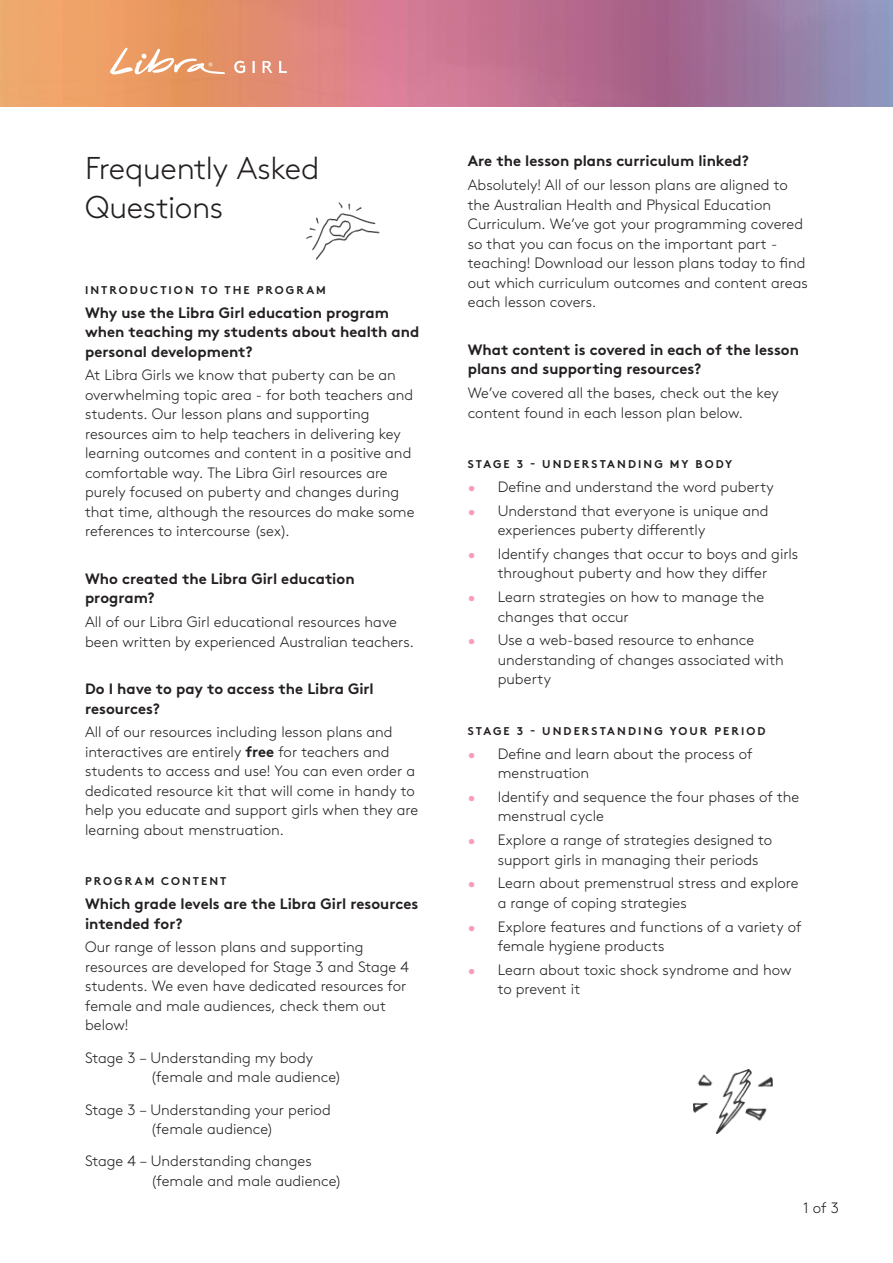
<style>
.page{position:relative;width:893px;height:1263px;background:#fff}
.page>*{position:absolute;margin:0;border:0;box-sizing:border-box;transform-origin:0 0}
.t1{font:300 31.5px/39px "Brown";letter-spacing:-.01em;color:#231f20}
.t2{font:300 15px/19.5px "Brown";color:#231f20}
.t3{font:700 15px/19.5px "Brown";color:#231f20}
.t4{font:700 11.25px "Brown";letter-spacing:.185em;color:#231f20}
.s1{font-weight:700}
.s2{color:#f99cbb}
</style>
<div class="page">
<img style="left:0;top:0;width:893px;height:106px">
<svg style="left:110px;top:48px;width:115px;height:27px"></svg>
<svg style="left:234px;top:61px;width:53px;height:12px"></svg>
<img style="left:307px;top:202px;width:72px;height:57px">
<img style="left:693px;top:1069px;width:80px;height:65px">
<p class="t1" style="left:85px;top:146px;width:236px">Frequently Asked<br>Questions</p>
<p class="t4" style="left:85px;top:281px;width:242px">INTRODUCTION TO THE PROGRAM</p>
<p class="t3" style="left:85px;top:301px;width:336px">Why use the Libra Girl education program when teaching my students about health and personal development?</p>
<p class="t2" style="left:85px;top:364px;width:331px">At Libra Girls we know that puberty can be an overwhelming topic area - for both teachers and students. Our lesson plans and supporting resources aim to help teachers in delivering key learning outcomes and content in a positive and comfortable way. The Libra Girl resources are purely focused on puberty and changes during that time, although the resources do make some references to intercourse (sex).</p>
<p class="t3" style="left:85px;top:567px;width:271px">Who created the Libra Girl education program?</p>
<p class="t2" style="left:85px;top:611px;width:331px">All of our Libra Girl educational resources have been written by experienced Australian teachers.</p>
<p class="t3" style="left:85px;top:678px;width:290px">Do I have to pay to access the Libra Girl resources?</p>
<p class="t2" style="left:85px;top:721px;width:335px">All of our resources including lesson plans and interactives are entirely <span class="s1">free</span> for teachers and students to access and use! You can even order a dedicated resource kit that will come in handy to help you educate and support girls when they are learning about menstruation.</p>
<p class="t4" style="left:85px;top:872px;width:143px">PROGRAM CONTENT</p>
<p class="t3" style="left:85px;top:893px;width:335px">Which grade levels are the Libra Girl resources intended for?</p>
<p class="t2" style="left:85px;top:936px;width:325px">Our range of lesson plans and supporting resources are developed for Stage 3 and Stage 4 students. We even have dedicated resources for female and male audiences, check them out below!</p>
<p class="t2" style="left:150px;top:1047px;width:193px;text-indent:-65px">Stage 3 – Understanding my body (female and male audience)</p>
<p class="t2" style="left:85px;top:1098px;width:247px;text-align:center">Stage 3 – Understanding your period (female audience)</p>
<p class="t2" style="left:151px;top:1150px;width:193px;text-indent:-66px">Stage 4 – Understanding changes (female and male audience)</p>
<p class="t3" style="left:468px;top:150px;width:283px">Are the lesson plans curriculum linked?</p>
<p class="t2" style="left:468px;top:174px;width:342px">Absolutely! All of our lesson plans are aligned to the Australian Health and Physical Education Curriculum. We’ve got your programming covered so that you can focus on the important part - teaching! Download our lesson plans today to find out which curriculum outcomes and content areas each lesson covers.</p>
<p class="t3" style="left:468px;top:338px;width:333px">What content is covered in each of the lesson plans and supporting resources?</p>
<p class="t2" style="left:468px;top:382px;width:312px">We’ve covered all the bases, check out the key content found in each lesson plan below.</p>
<p class="t4" style="left:468px;top:455px;width:266px">STAGE 3 - UNDERSTANDING MY BODY</p>
<p class="t2" style="left:468px;top:476px;width:308px"><span class="s2">•</span> Define and understand the word puberty</p>
<p class="t2" style="left:498px;top:499px;width:272px;text-indent:-30px"><span class="s2">•</span> Understand that everyone is unique and experiences puberty differently</p>
<p class="t2" style="left:468px;top:543px;width:332px;text-align:center"><span class="s2">•</span> Identify changes that occur to boys and girls throughout puberty and how they differ</p>
<p class="t2" style="left:498px;top:586px;width:268px;text-indent:-30px"><span class="s2">•</span> Learn strategies on how to manage the changes that occur</p>
<p class="t2" style="left:498px;top:629px;width:288px;text-indent:-30px"><span class="s2">•</span> Use a web-based resource to enhance understanding of changes associated with puberty</p>
<p class="t4" style="left:468px;top:722px;width:299px">STAGE 3 - UNDERSTANDING YOUR PERIOD</p>
<p class="t2" style="left:498px;top:742px;width:256px;text-indent:-30px"><span class="s2">•</span> Define and learn about the process of menstruation</p>
<p class="t2" style="left:498px;top:786px;width:303px;text-indent:-30px"><span class="s2">•</span> Identify and sequence the four phases of the menstrual cycle</p>
<p class="t2" style="left:498px;top:829px;width:276px;text-indent:-30px"><span class="s2">•</span> Explore a range of strategies designed to support girls in managing their periods</p>
<p class="t2" style="left:498px;top:872px;width:302px;text-indent:-30px"><span class="s2">•</span> Learn about premenstrual stress and explore a range of coping strategies</p>
<p class="t2" style="left:498px;top:915px;width:305px;text-indent:-30px"><span class="s2">•</span> Explore features and functions of a variety of female hygiene products</p>
<p class="t2" style="left:498px;top:959px;width:295px;text-indent:-30px"><span class="s2">•</span> Learn about toxic shock syndrome and how to prevent it</p>
<p class="t2" style="left:803px;top:1197px;width:37px">1 of 3</p>
</div>
